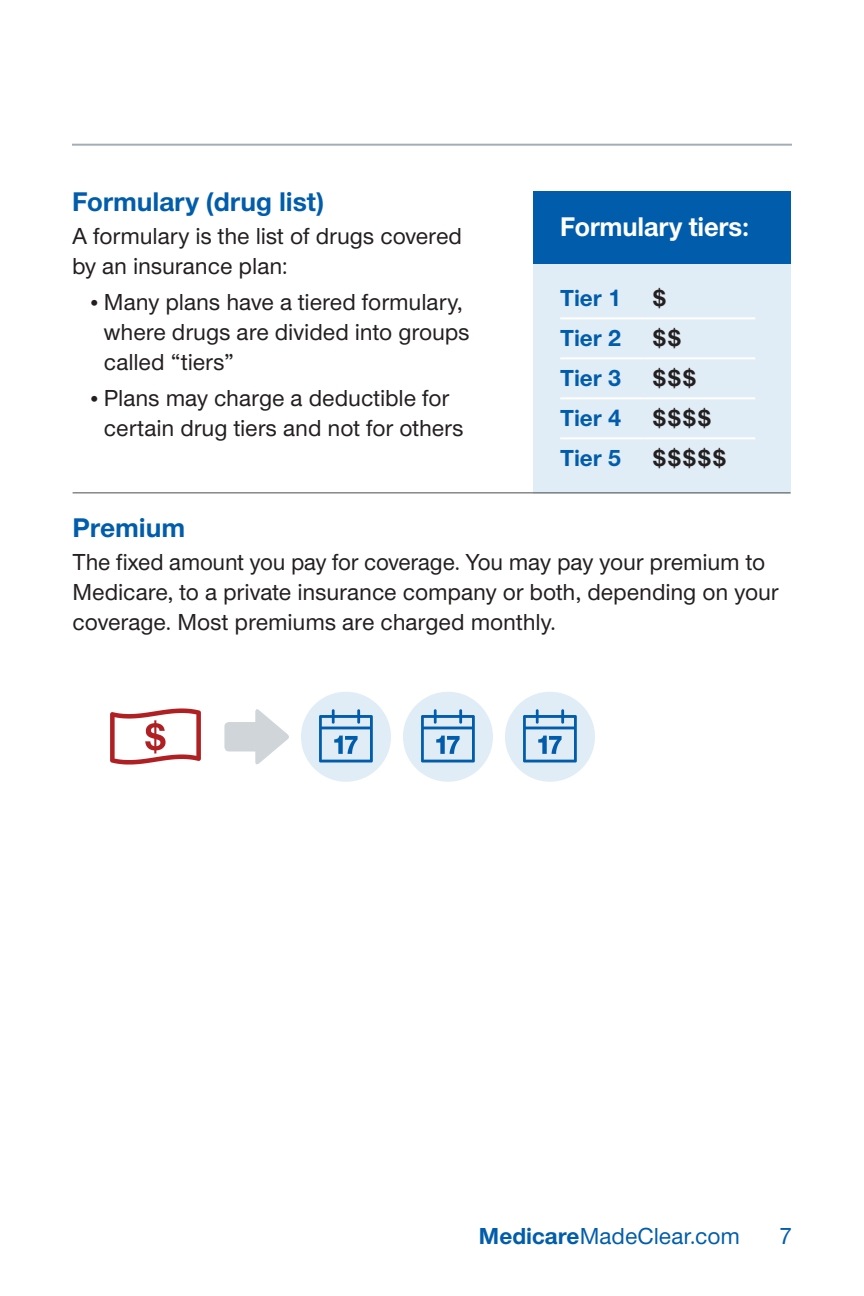
<style>
.page{position:relative;width:864px;height:1296px;background:#fff}
.page>*{position:absolute;margin:0;border:0;box-sizing:border-box;transform-origin:0 0}
.t1{font:700 28px "UHC Sans";letter-spacing:-.005em;color:#015dac}
.t2{font:700 28px "UHC Sans";letter-spacing:-.01em;color:#fff}
.t3{font:500 24px/30px "UHC Sans";letter-spacing:-.005em;color:#231f20}
.t4{font:700 24px "UHC Sans";color:#015dac}
.t5{font:500 24px "UHC Sans";color:#015dac}
.t6{font:700 24px "UHC Sans";color:#231f20}
.s1{font-family:"UHC Serif Text";font-weight:400}
.s2{font-weight:700}
</style>
<div class="page">
<div style="left:301px;top:692px;width:90px;height:90px;background:#e1edf6;border-radius:50%"></div>
<img style="left:313px;top:703px;width:66px;height:60px">
<div style="left:403px;top:692px;width:90px;height:90px;background:#e1edf6;border-radius:50%"></div>
<img style="left:415px;top:703px;width:66px;height:60px">
<div style="left:505px;top:692px;width:90px;height:90px;background:#e1edf6;border-radius:50%"></div>
<img style="left:516px;top:703px;width:61px;height:60px">
<img style="left:110px;top:708px;width:91px;height:57px">
<svg style="left:224px;top:709px;width:65px;height:56px"></svg>
<hr style="left:72px;top:144px;width:720px;height:2px;background:#a2aeb6">
<div style="left:533px;top:263px;width:258px;height:230px;background:#e1edf6"></div>
<hr style="left:560px;top:317px;width:85px;height:2px;background:#fff">
<hr style="left:645px;top:317px;width:110px;height:2px;background:#fff">
<hr style="left:560px;top:357px;width:85px;height:2px;background:#fff">
<hr style="left:645px;top:357px;width:110px;height:2px;background:#fff">
<hr style="left:560px;top:397px;width:85px;height:2px;background:#fff">
<hr style="left:645px;top:397px;width:110px;height:2px;background:#fff">
<hr style="left:560px;top:437px;width:85px;height:2px;background:#fff">
<hr style="left:645px;top:437px;width:110px;height:2px;background:#fff">
<div style="left:533px;top:191px;width:258px;height:72px;background:#015dac"></div>
<hr style="left:73px;top:492px;width:718px;height:1px;background:#4c4c4c">
<p class="t1" style="left:72px;top:183px;width:253px">Formulary (drug list)</p>
<p class="t3" style="left:72px;top:220px;width:392px">A formulary is the list of drugs covered by an insurance plan:</p>
<p class="t3" style="left:104px;top:286px;width:367px;text-indent:-14px"><span class="s1">•</span> Many plans have a tiered formulary, where drugs are divided into groups called “tiers”</p>
<p class="t3" style="left:90px;top:382px;width:375px;text-align:center"><span class="s1">•</span> Plans may charge a deductible for certain drug tiers and not for others</p>
<p class="t2" style="left:560px;top:208px;width:191px">Formulary tiers:</p>
<p class="t4" style="left:560px;top:282px;width:63px">Tier 1</p>
<p class="t6" style="left:653px;top:282px;width:15px">$</p>
<p class="t4" style="left:560px;top:322px;width:63px">Tier 2</p>
<p class="t6" style="left:653px;top:322px;width:30px">$$</p>
<p class="t4" style="left:560px;top:362px;width:63px">Tier 3</p>
<p class="t6" style="left:653px;top:362px;width:45px">$$$</p>
<p class="t4" style="left:560px;top:402px;width:63px">Tier 4</p>
<p class="t6" style="left:653px;top:402px;width:60px">$$$$</p>
<p class="t4" style="left:560px;top:442px;width:63px">Tier 5</p>
<p class="t6" style="left:653px;top:442px;width:75px">$$$$$</p>
<p class="t1" style="left:73px;top:509px;width:114px">Premium</p>
<p class="t3" style="left:73px;top:546px;width:708px">The fixed amount you pay for coverage. You may pay your premium to<br>Medicare, to a private insurance company or both, depending on your coverage. Most premiums are charged monthly.</p>
<p class="t5" style="left:479px;top:1220px;width:263px"><span class="s2">Medicare</span>MadeClear.com</p>
<p class="t5" style="left:779px;top:1220px;width:14px">7</p>
</div>
